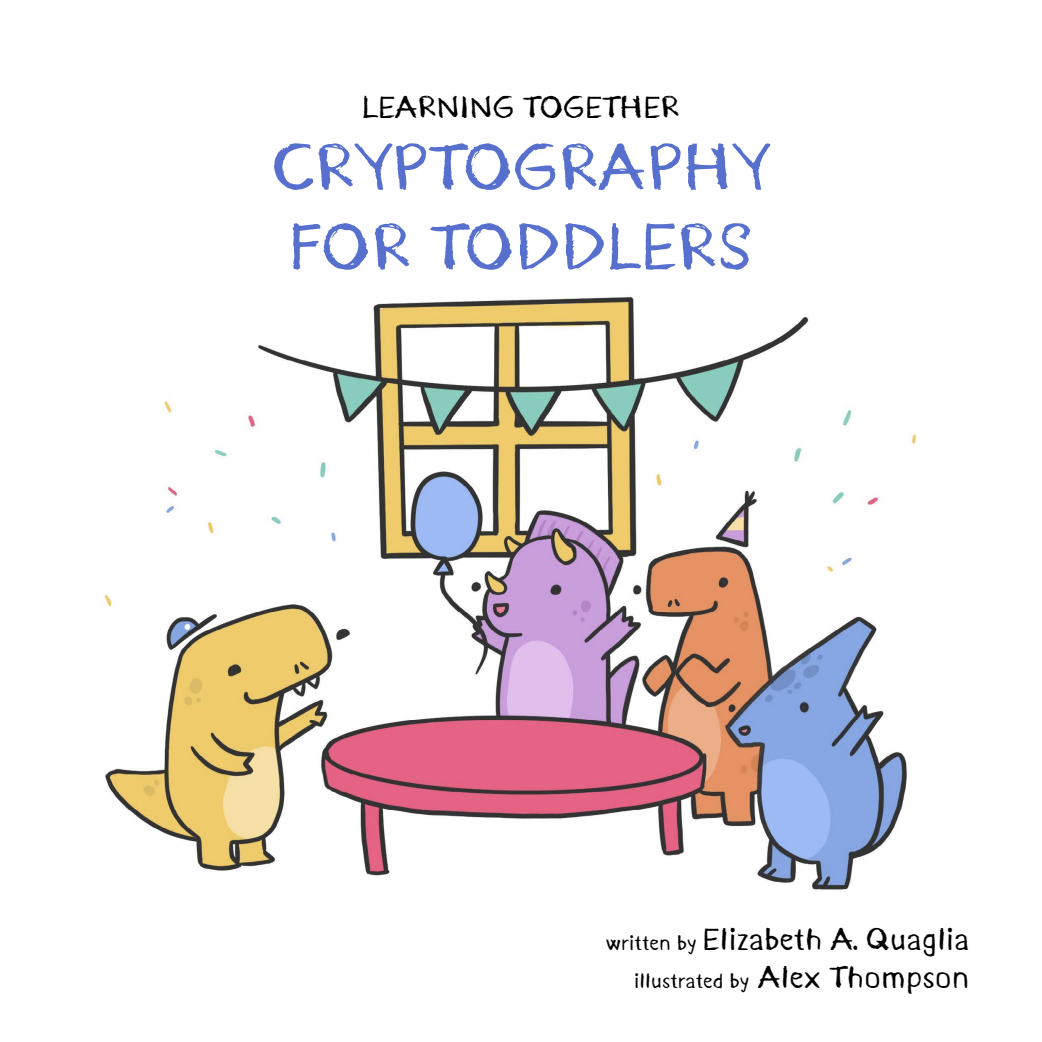
<style>
.page{position:relative;width:1042px;height:1042px;background:#fff}
.page>*{position:absolute;margin:0;border:0;box-sizing:border-box;transform-origin:0 0}
.t1{font:66.5px/79.8px "Kurland";color:#5770ce}
.t2{font:31.5px "Kurland";color:#000}
.t3{font:21px "Kurland";color:#000}
.s1{font-size:21px}
.s2{font-size:31.5px}
</style>
<div class="page">
<img style="left:104px;top:297px;width:813px;height:593px">
<p class="t2" style="left:362px;top:86px;width:319px">LEARNING TOGETHER</p>
<h1 class="t1" style="left:272px;top:129px;width:499px">CRYPTOGRAPHY<br>FOR TODDLERS</h1>
<p class="t2" style="left:606px;top:918px;width:365px"><span class="s1">written by</span> Elizabeth A. Quaglia</p>
<p class="t3" style="left:634px;top:967px;width:337px">illustrated by <span class="s2">Alex Thompson</span></p>
</div>
